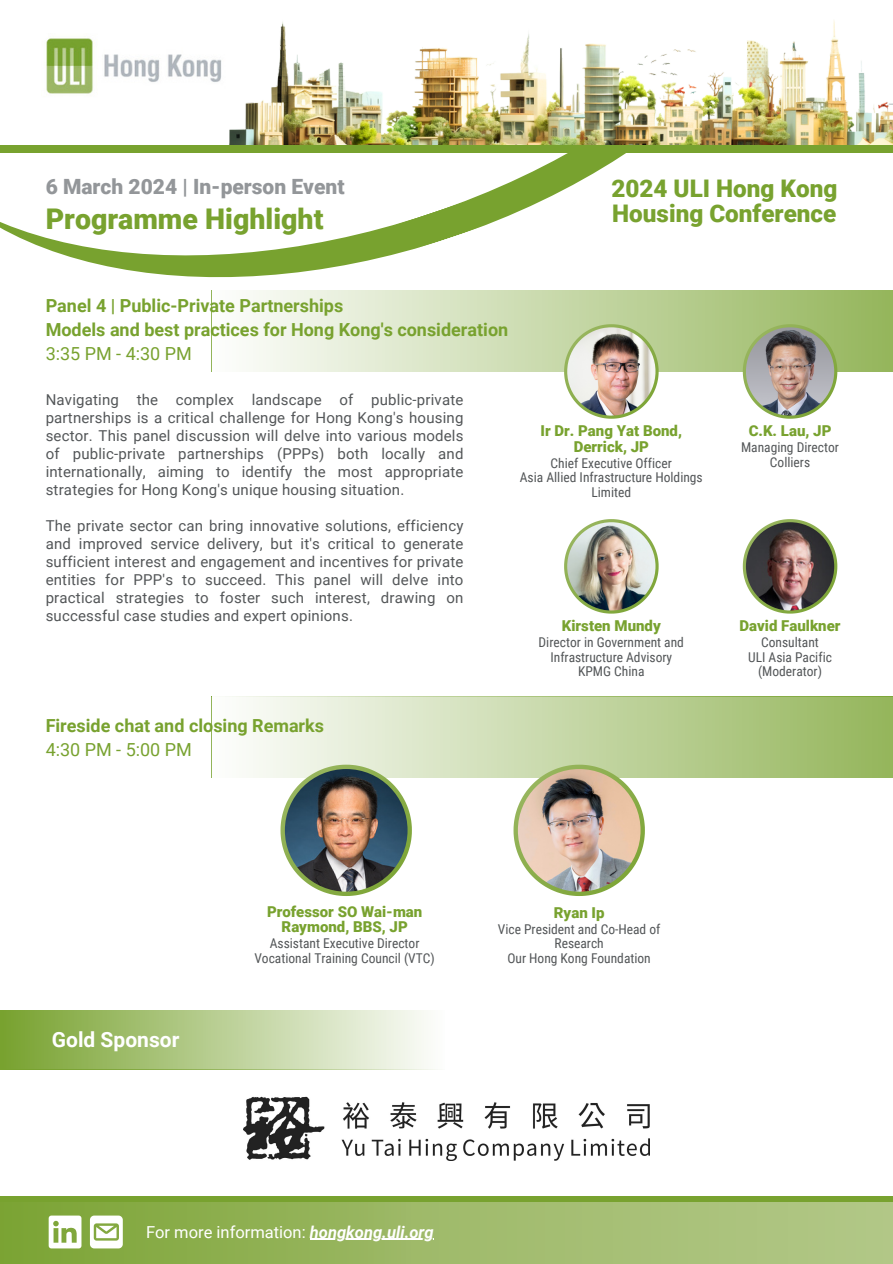
<style>
.page{position:relative;width:893px;height:1264px;background:#fff}
.page>*{position:absolute;margin:0;border:0;box-sizing:border-box;transform-origin:0 0}
.t1{font:900 28.5px "Roboto";color:#78a22f}
.t2{font:900 24.3px/25.8px "Roboto";color:#78a22f}
.t3{font:900 21px "Roboto";color:#939699}
.t4{font:700 21px "Roboto";color:#fff}
.t5{font:700 18px/23.7px "Roboto";color:#78a22f}
.t6{font:18px "Roboto";color:#78a22f}
.t7{font:16.5px "Roboto";color:#fff}
.t8{font:15px/18px "Roboto";letter-spacing:.015em;color:#535658;text-align:justify}
.t9{font:900 15px/15.8px "Roboto";color:#78a22f;text-align:center}
.t10{font:13.5px/14.7px "Roboto Condensed";color:#535658;text-align:center}
.s1{font-weight:700;font-style:italic}
</style>
<div class="page">
<svg style="left:405px;top:1202px;width:487px;height:61px;background:#a8c077"></svg>
<div style="left:0;top:1196px;width:405px;height:67px;background:linear-gradient(to right,#7ca536,#9bb764)"></div>
<div style="left:0;top:1196px;width:892px;height:6px;background:#78a22f"></div>
<svg style="left:49px;top:1215px;width:32px;height:33px"></svg>
<svg style="left:90px;top:1215px;width:33px;height:33px"></svg>
<hr style="left:310px;top:1238px;width:123px;height:1px;background:#fff">
<svg style="left:0;top:152px;width:854px;height:148px"></svg>
<img style="left:229px;top:20px;width:663px;height:125px">
<img style="left:46px;top:38px;width:176px;height:56px">
<div style="left:212px;top:696px;width:680px;height:81px;background:linear-gradient(to right,#fdfefd,#95b65b)"></div>
<div style="left:0;top:145px;width:892px;height:7px;background:#78a22f"></div>
<svg style="left:280px;top:764px;width:132px;height:132px"></svg>
<img style="left:285px;top:769px;width:122px;height:122px;border-radius:50%">
<div style="left:0;top:1010px;width:444px;height:59px;background:linear-gradient(to right,#77a12e,#fdfdfc)"></div>
<img style="left:244px;top:1096px;width:405px;height:64px">
<div style="left:212px;top:290px;width:680px;height:81px;background:linear-gradient(to right,#fdfefd,#95b65b)"></div>
<svg style="left:564px;top:324px;width:94px;height:95px"></svg>
<img style="left:567px;top:327px;width:88px;height:88px;border-radius:50%">
<svg style="left:564px;top:519px;width:94px;height:94px"></svg>
<img style="left:567px;top:522px;width:88px;height:88px;border-radius:50%">
<svg style="left:742px;top:324px;width:95px;height:95px"></svg>
<img style="left:745px;top:327px;width:89px;height:88px;border-radius:50%">
<svg style="left:742px;top:519px;width:95px;height:94px"></svg>
<img style="left:745px;top:522px;width:89px;height:88px;border-radius:50%">
<svg style="left:513px;top:764px;width:132px;height:132px"></svg>
<img style="left:518px;top:769px;width:122px;height:122px;border-radius:50%">
<h3 class="t3" style="left:46px;top:175px;width:300px">6 March 2024 | In-person Event</h3>
<h1 class="t1" style="left:46px;top:203px;width:279px">Programme Highlight</h1>
<h2 class="t2" style="left:611px;top:175px;width:227px">2024 ULI Hong Kong<br>Housing Conference</h2>
<p class="t5" style="left:46px;top:294px;width:464px">Panel 4 | Public-Private Partnerships<br>Models and best practices for Hong Kong's consideration</p>
<p class="t6" style="left:46px;top:343px;width:148px">3:35 PM - 4:30 PM</p>
<p class="t8" style="left:46px;top:390px;width:419px">Navigating the complex landscape of public-private partnerships is a critical challenge for Hong Kong's housing sector. This panel discussion will delve into various models of public-private partnerships (PPPs) both locally and internationally, aiming to identify the most appropriate strategies for Hong Kong's unique housing situation.</p>
<p class="t8" style="left:46px;top:516px;width:419px">The private sector can bring innovative solutions, efficiency and improved service delivery, but it's critical to generate sufficient interest and engagement and incentives for private entities for PPP's to succeed. This panel will delve into practical strategies to foster such interest, drawing on successful case studies and expert opinions.</p>
<p class="t9" style="left:540px;top:423px;width:143px">Ir Dr. Pang Yat Bond,<br>Derrick, JP</p>
<p class="t10" style="left:520px;top:456px;width:184px">Chief Executive Officer<br>Asia Allied Infrastructure Holdings<br>Limited</p>
<p class="t9" style="left:562px;top:618px;width:100px">Kirsten Mundy</p>
<p class="t10" style="left:538px;top:635px;width:147px">Director in Government and<br>Infrastructure Advisory<br>KPMG China</p>
<p class="t5" style="left:46px;top:714px;width:280px">Fireside chat and closing Remarks</p>
<p class="t6" style="left:46px;top:739px;width:148px">4:30 PM - 5:00 PM</p>
<p class="t9" style="left:748px;top:423px;width:84px">C.K. Lau, JP</p>
<p class="t10" style="left:741px;top:440px;width:99px">Managing Director<br>Colliers</p>
<p class="t9" style="left:739px;top:618px;width:102px">David Faulkner</p>
<p class="t10" style="left:748px;top:635px;width:85px">Consultant<br>ULI Asia Pacific (Moderator)</p>
<h3 class="t4" style="left:52px;top:1027px;width:129px">Gold Sponsor</h3>
<p class="t9" style="left:267px;top:903px;width:157px">Professor SO Wai-man<br>Raymond, BBS, JP</p>
<p class="t10" style="left:254px;top:936px;width:182px">Assistant Executive Director<br>Vocational Training Council (VTC)</p>
<p class="t9" style="left:554px;top:904px;width:52px">Ryan Ip</p>
<p class="t10" style="left:498px;top:921px;width:164px">Vice President and Co-Head of<br>Research<br>Our Hong Kong Foundation</p>
<p class="t7" style="left:146px;top:1222px;width:289px">For more information: <span class="s1">hongkong.uli.org</span></p>
</div>
